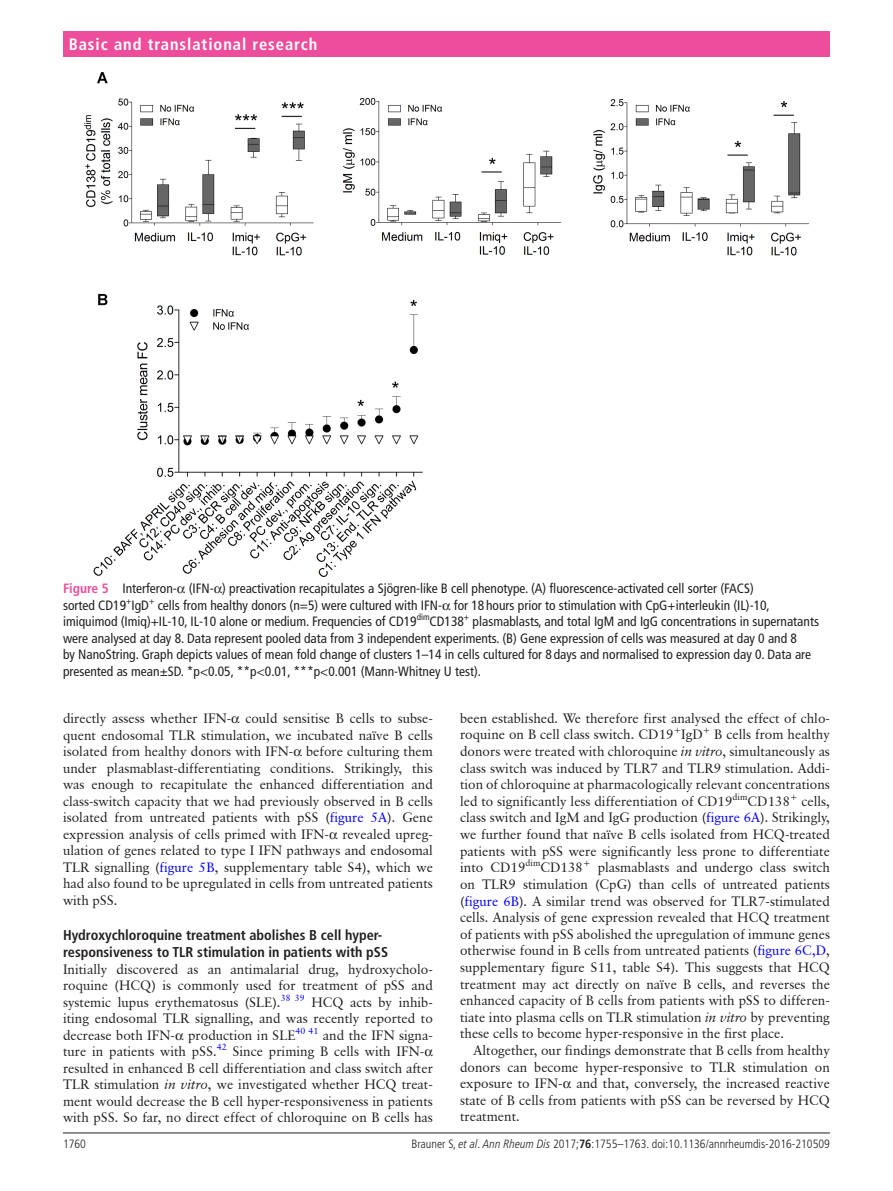
<style>
.page{position:relative;width:893px;height:1191px;background:#fff}
.page>*{position:absolute;margin:0;border:0;box-sizing:border-box;transform-origin:0 0}
.t1{font:700 condensed 16.5px "Frutiger LT Pro";letter-spacing:.055em;color:#fff}
.t2{font:700 condensed 14.25px/17.2px "Frutiger LT Pro";color:#231f20}
.t3{font:13.5px/16.6px "Classical Garamond BT";color:#231f20;text-align:justify}
.t4{font:condensed 13.5px/16.5px "Frutiger LT Pro";color:#231f20}
.t5{font:300 condensed 12px "Frutiger LT Pro";color:#231f20}
.t6{font:9px "Classical Garamond BT";color:#231f20}
.s1{font-weight:700;color:#ee4d9b}
.s2{color:#00f}
.s3{font-style:italic}
.s4{font-weight:700}
</style>
<div class="page">
<hr style="left:63px;top:1132px;width:767px;height:1px;background:#231f20">
<div style="left:63px;top:31px;width:767px;height:25px;background:#ee4d9b"></div>
<img style="left:85px;top:72px;width:723px;height:505px">
<p class="t1" style="left:69px;top:34px;width:250px">Basic and translational research</p>
<p class="t4" style="left:63px;top:580px;width:757px"><span class="s1">Figure 5</span> Interferon- (IFN- ) preactivation recapitulates a Sjögren-like B cell phenotype. (A) fluorescence-activated cell sorter (FACS)<br>sorted CD19<sup>+</sup>IgD<sup>+</sup> cells from healthy donors (n=5) were cultured with IFN- for 18 hours prior to stimulation with CpG+interleukin (IL)-10, imiquimod (Imiq)+IL-10, IL-10 alone or medium. Frequencies of CD19<sup>dim</sup>CD138<sup>+</sup> plasmablasts, and total IgM and IgG concentrations in supernatants were analysed at day 8. Data represent pooled data from 3 independent experiments. (B) Gene expression of cells was measured at day 0 and 8<br>by NanoString. Graph depicts values of mean fold change of clusters 1–14 in cells cultured for 8 days and normalised to expression day 0. Data are presented as mean±SD. *p&lt;0.05, **p&lt;0.01, ***p&lt;0.001 (Mann-Whitney U test).</p>
<p class="t3" style="left:63px;top:710px;width:371px">directly assess whether IFN- could sensitise B cells to subse&shy;quent endosomal TLR stimulation, we incubated naïve B cells isolated from healthy donors with IFN- before culturing them under plasmablast-differentiating conditions. Strikingly, this was enough to recapitulate the enhanced differentiation and class-switch capacity that we had previously observed in B cells isolated from untreated patients with pSS (<span class="s2">figure 5A</span>). Gene expression analysis of cells primed with IFN- revealed upreg&shy;ulation of genes related to type I IFN pathways and endosomal TLR signalling (<span class="s2">figure 5B</span>, supplementary table S4), which we had also found to be upregulated in cells from untreated patients with pSS.</p>
<p class="t2" style="left:63px;top:926px;width:327px">Hydroxychloroquine treatment abolishes B cell hyper&shy;responsiveness to TLR stimulation in patients with pSS</p>
<p class="t3" style="left:63px;top:960px;width:371px;text-align:left">Initially discovered as an antimalarial drug, hydroxycholo&shy;roquine (HCQ) is commonly used for treatment of pSS and systemic lupus erythematosus (SLE).<sup>38</sup> <sup>39</sup> HCQ acts by inhib&shy;iting endosomal TLR signalling, and was recently reported to decrease both IFN- production in SLE<sup>40</sup> <sup>41</sup> and the IFN signa&shy;ture in patients with pSS.<sup>42</sup> Since priming B cells with IFN&shy;resulted in enhanced B cell differentiation and class switch after TLR stimulation <span class="s3">in vitro</span>, we investigated whether HCQ treat&shy;ment would decrease the B cell hyper-responsiveness in patients with pSS. So far, no direct effect of chloroquine on B cells has</p>
<p class="t3" style="left:460px;top:709px;width:371px">been established. We therefore first analysed the effect of chlo&shy;roquine on B cell class switch. CD19<sup>+</sup>IgD</p>
<p class="t6" style="left:703px;top:724px;width:9px">+</p>
<p class="t3" style="left:460px;top:726px;width:371px;text-indent:254px">B cells from healthy donors were treated with chloroquine <span class="s3">in vitro</span>, simultaneously as class switch was induced by TLR7 and TLR9 stimulation. Addi&shy;tion of chloroquine at pharmacologically relevant concentrations led to significantly less differentiation of CD19</p>
<p class="t6" style="left:733px;top:791px;width:16px">dim</p>
<p class="t3" style="left:747px;top:792px;width:44px">CD138</p>
<p class="t6" style="left:790px;top:791px;width:9px">+</p>
<p class="t3" style="left:460px;top:792px;width:371px;text-indent:341px">cells, class switch and IgM and IgG production (<span class="s2">figure 6A</span>). Strikingly, we further found that naïve B cells isolated from HCQ-treated patients with pSS were significantly less prone to differentiate into CD19</p>
<p class="t6" style="left:526px;top:857px;width:16px">dim</p>
<p class="t3" style="left:540px;top:859px;width:44px">CD138</p>
<p class="t6" style="left:583px;top:857px;width:9px">+</p>
<p class="t3" style="left:460px;top:859px;width:371px;text-indent:138px">plasmablasts and undergo class switch on TLR9 stimulation (CpG) than cells of untreated patients (<span class="s2">figure 6B</span>). A similar trend was observed for TLR7-stimulated cells. Analysis of gene expression revealed that HCQ treatment of patients with pSS abolished the upregulation of immune genes otherwise found in B cells from untreated patients (<span class="s2">figure 6C,D</span>, supplementary figure S11, table S4). This suggests that HCQ treatment may act directly on naïve B cells, and reverses the enhanced capacity of B cells from patients with pSS to differen&shy;tiate into plasma cells on TLR stimulation <span class="s3">in vitro</span> by preventing these cells to become hyper-responsive in the first place.</p>
<p class="t3" style="left:460px;top:1041px;width:371px;text-indent:14px">Altogether, our findings demonstrate that B cells from healthy donors can become hyper-responsive to TLR stimulation on exposure to IFN- and that, conversely, the increased reactive state of B cells from patients with pSS can be reversed by HCQ treatment.</p>
<p class="t5" style="left:63px;top:1136px;width:25px">1760</p>
<p class="t5" style="left:411px;top:1136px;width:420px">Brauner S, <span class="s3">et al</span>. <span class="s3">Ann Rheum Dis</span> 2017;<span class="s4">76</span>:1755–1763. doi:10.1136/annrheumdis-2016-210509</p>
</div>
